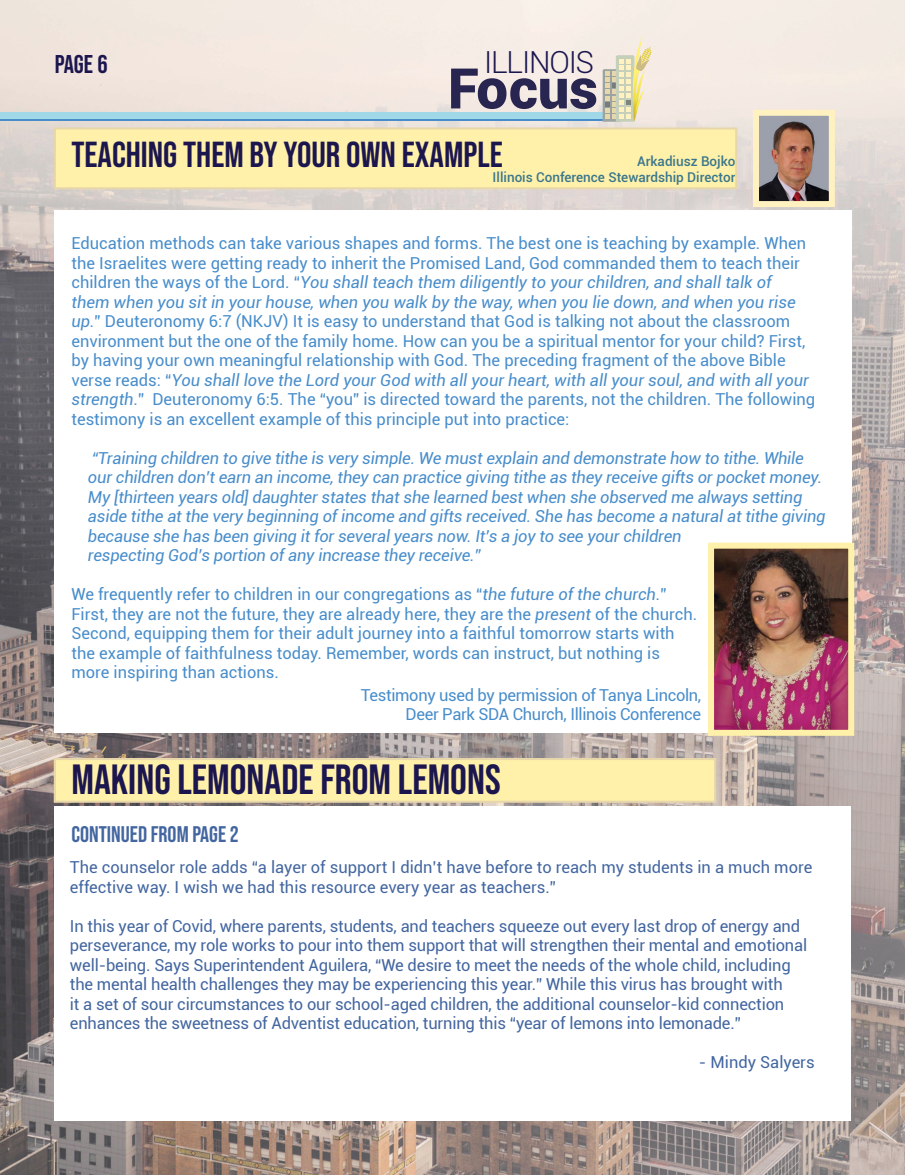
<style>
.page{position:relative;width:905px;height:1175px;background:#fff}
.page>*{position:absolute;margin:0;border:0;box-sizing:border-box;transform-origin:0 0}
.t1{font:900 56.1px "Roboto";color:#282551}
.t2{font:42px "Bebas Neue";color:#1c164f}
.t3{font:36px "Bebas Neue";color:#1c164f}
.t4{font:300 30.45px "Roboto";letter-spacing:-.04em;color:#1c164f}
.t5{font:25.5px "Bebas Neue";color:#1c164f}
.t6{font:22.5px "Bebas Neue";color:#4366a0}
.t7{font:16.5px/19.5px "Roboto";color:#488dcb}
.t8{font:16.5px/19.5px "Roboto";letter-spacing:-.01em;color:#4366a0}
.t9{font:italic 16.5px/19.5px "Roboto";letter-spacing:-.01em;color:#488dcb}
.t10{font:16.5px/19.5px "Roboto";letter-spacing:-.02em;color:#488dcb;text-align:right}
.t11{font:500 13.5px/16.2px "Roboto";color:#3a768c;text-align:right}
.s1{font-style:italic}
</style>
<div class="page">
<img style="left:0;top:0;width:904px;height:1174px">
<div style="left:54px;top:210px;width:797px;height:523px;background:#fff"></div>
<img style="left:760px;top:117px;width:67px;height:83px">
<div style="left:753px;top:110px;width:81px;height:97px;border:6px solid #fff2c0"></div>
<div style="left:54px;top:806px;width:796px;height:314px;background:#fff"></div>
<div style="left:0;top:114px;width:607px;height:7px;background:#488cca"></div>
<div style="left:0;top:112px;width:607px;height:7px;background:#a0d8e7"></div>
<svg style="left:54px;top:36px;width:683px;height:153px;background:#f1e9c9"></svg>
<div style="left:54px;top:758px;width:662px;height:44px;background:#fff1a9"></div>
<div style="left:55px;top:759px;width:659px;height:42px;border:1px solid #e8d7aa"></div>
<img style="left:715px;top:549px;width:132px;height:180px">
<div style="left:708px;top:542px;width:146px;height:194px;border:6px solid #fff1a9"></div>
<h3 class="t5" style="left:55px;top:50px;width:54px">PAGE 6</h3>
<h3 class="t4" style="left:484px;top:41px;width:112px">ILLINOIS</h3>
<h1 class="t1" style="left:448px;top:49px;width:152px">Focus</h1>
<h3 class="t3" style="left:71px;top:134px;width:433px">TEACHING THEM BY YOUR OWN EXAMPLE</h3>
<p class="t11" style="left:492px;top:152px;width:244px">Arkadiusz Bojko<br>Illinois Conference Stewardship Director</p>
<p class="t7" style="left:71px;top:233px;width:745px">Education methods can take various shapes and forms. The best one is teaching by example. When the Israelites were getting ready to inherit the Promised Land, God commanded them to teach their children the ways of the Lord. “<span class="s1">You shall teach them diligently to your children, and shall talk of<br>them when you sit in your house, when you walk by the way, when you lie down, and when you rise up.</span>” Deuteronomy 6:7 (NKJV) It is easy to understand that God is talking not about the classroom environment but the one of the family home. How can you be a spiritual mentor for your child? First, by having your own meaningful relationship with God. The preceding fragment of the above Bible verse reads: “<span class="s1">You shall love the Lord your God with all your heart, with all your soul, and with all your strength</span>.” Deuteronomy 6:5. The “you” is directed toward the parents, not the children. The following testimony is an excellent example of this principle put into practice:</p>
<p class="t9" style="left:88px;top:447px;width:739px">“Training children to give tithe is very simple. We must explain and demonstrate how to tithe. While our children don’t earn an income, they can practice giving tithe as they receive gifts or pocket money.<br>My [thirteen years old] daughter states that she learned best when she observed me always setting aside tithe at the very beginning of income and gifts received. She has become a natural at tithe giving because she has been giving it for several years now. It’s a joy to see your children<br>respecting God’s portion of any increase they receive.”</p>
<p class="t7" style="left:71px;top:584px;width:627px">We frequently refer to children in our congregations as “<span class="s1">the future of the church.</span>” First, they are not the future, they are already here, they are the <span class="s1">present</span> of the church.<br>Second, equipping them for their adult journey into a faithful tomorrow starts with the example of faithfulness today. Remember, words can instruct, but nothing is more inspiring than actions.</p>
<p class="t10" style="left:361px;top:684px;width:342px">Testimony used by permission of Tanya Lincoln,<br>Deer Park SDA Church, Illinois Conference</p>
<h2 class="t2" style="left:71px;top:755px;width:430px">MAKING LEMONADE FROM LEMONS</h2>
<h3 class="t6" style="left:71px;top:821px;width:169px">CONTINUED FROM PAGE 2</h3>
<p class="t8" style="left:70px;top:857px;width:743px">The counselor role adds “a layer of support I didn’t have before to reach my students in a much more effective way. I wish we had this resource every year as teachers.”</p>
<p class="t8" style="left:70px;top:915px;width:738px">In this year of Covid, where parents, students, and teachers squeeze out every last drop of energy and perseverance, my role works to pour into them support that will strengthen their mental and emotional well-being. Says Superintendent Aguilera, “We desire to meet the needs of the whole child, including the mental health challenges they may be experiencing this year.” While this virus has brought with<br>it a set of sour circumstances to our school-aged children, the additional counselor-kid connection enhances the sweetness of Adventist education, turning this “year of lemons into lemonade.”</p>
<p class="t8" style="left:699px;top:1052px;width:117px">- Mindy Salyers</p>
</div>
